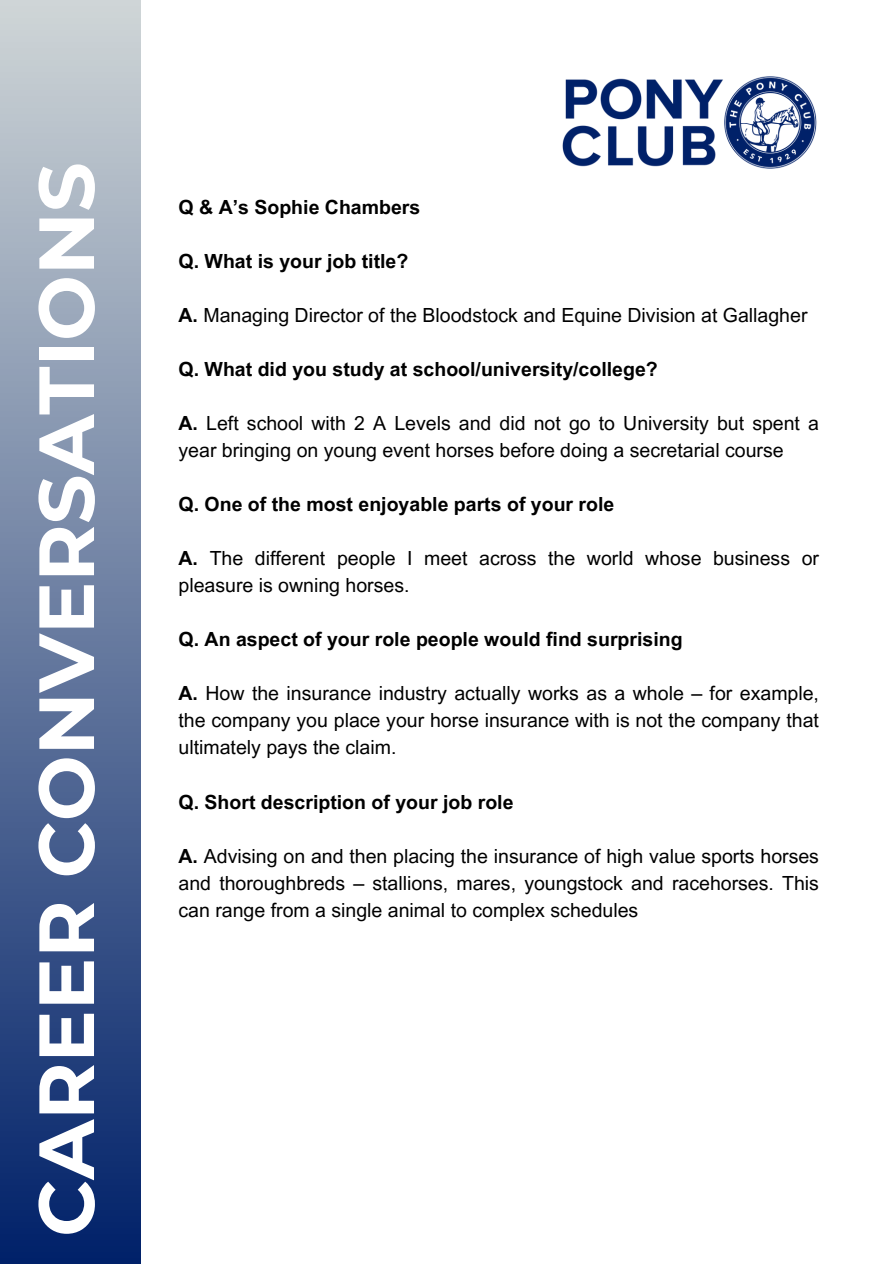
<style>
.page{position:relative;width:894px;height:1264px;background:#fff}
.page>*{position:absolute;margin:0;border:0;box-sizing:border-box;transform-origin:0 0}
.t1{font:700 78px "Montserrat";color:#fff}
.t2{font:19.5px/27px "Arial MT Pro";color:#000}
.t3{font:700 19.5px "Arial MT Pro";color:#000}
.s1{font-weight:700}
</style>
<div class="page">
<div style="left:0;top:0;width:140px;height:1263px;background:linear-gradient(to bottom,#cfd6d7,#002169)"></div>
<img style="left:562px;top:76px;width:255px;height:93px">
<h1 class="t1" style="left:18px;top:1236px;width:1076px;rotate:-90deg">CAREER CONVERSATIONS</h1>
<p class="t3" style="left:178px;top:200px;width:243px">Q &amp; A’s Sophie Chambers</p>
<h2 class="t3" style="left:178px;top:254px;width:231px">Q. What is your job title?</h2>
<h2 class="t2" style="left:178px;top:304px;width:630px"><span class="s1">A.</span> Managing Director of the Bloodstock and Equine Division at Gallagher</h2>
<p class="t3" style="left:178px;top:362px;width:480px">Q. What did you study at school/university/college?</p>
<h2 class="t2" style="left:178px;top:412px;width:641px"><span class="s1">A.</span> Left school with 2 A Levels and did not go to University but spent a year bringing on young event horses before doing a secretarial course</h2>
<p class="t3" style="left:178px;top:497px;width:437px">Q. One of the most enjoyable parts of your role</p>
<h2 class="t2" style="left:178px;top:547px;width:641px"><span class="s1">A.</span> The different people I meet across the world whose business or pleasure is owning horses.</h2>
<p class="t3" style="left:178px;top:632px;width:505px">Q. An aspect of your role people would find surprising</p>
<h2 class="t2" style="left:178px;top:682px;width:641px;text-align:justify"><span class="s1">A.</span> How the insurance industry actually works as a whole – for example, the company you place your horse insurance with is not the company that ultimately pays the claim.</h2>
<p class="t3" style="left:178px;top:794px;width:336px">Q. Short description of your job role</p>
<h2 class="t2" style="left:178px;top:844px;width:641px;text-align:justify"><span class="s1">A.</span> Advising on and then placing the insurance of high value sports horses and thoroughbreds – stallions, mares, youngstock and racehorses. This can range from a single animal to complex schedules</h2>
</div>
